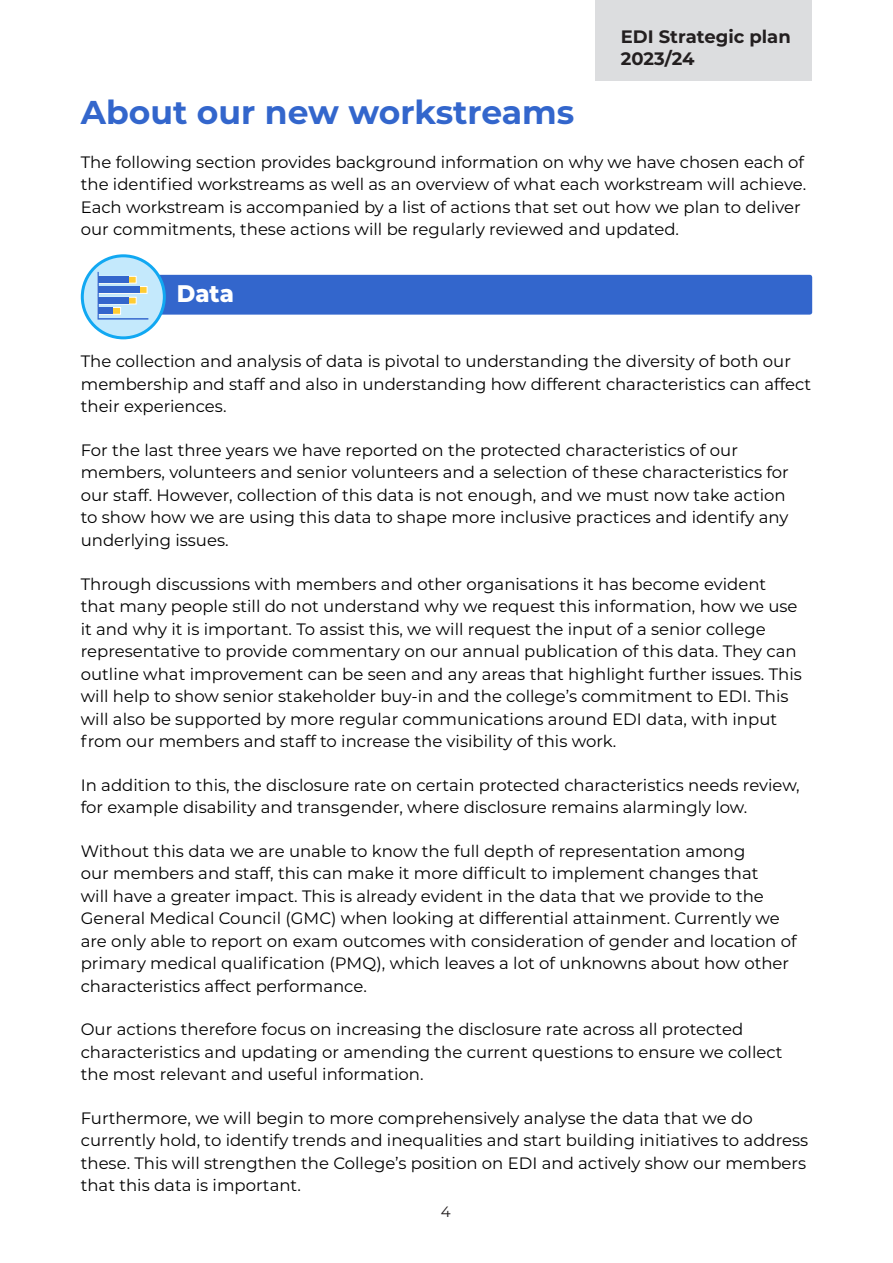
<style>
.page{position:relative;width:893px;height:1263px;background:#fff}
.page>*{position:absolute;margin:0;border:0;box-sizing:border-box;transform-origin:0 0}
.t1{font:700 33px "Montserrat";color:#36c}
.t2{font:800 24px "Montserrat";color:#fff;scale:.94 1}
.t3{font:700 18px/21.6px "Montserrat";color:#231f20}
.t4{font:16.5px/22.5px "Montserrat";color:#000}
.t5{font:15px "Montserrat";color:#231f20}
</style>
<div class="page">
<div style="left:595px;top:0;width:217px;height:81px;background:#dcdddf"></div>
<div style="left:149px;top:275px;width:663px;height:40px;background:#36c;border:4px solid #36c"></div>
<div style="left:82px;top:256px;width:82px;height:82px;background:#c4e9fc;border-radius:50%"></div>
<div style="left:81px;top:254px;width:85px;height:85px;border:3px solid #11a8f2;border-radius:50%"></div>
<svg style="left:98px;top:272px;width:50px;height:48px"></svg>
<p class="t3" style="left:621px;top:25px;width:172px">EDI Strategic plan<br>2023/24</p>
<p class="t1" style="left:81px;top:89px;width:495px">About our new workstreams</p>
<p class="t4" style="left:81px;top:150px;width:727px">The following section provides background information on why we have chosen each of the identified workstreams as well as an overview of what each workstream will achieve.<br>Each workstream is accompanied by a list of actions that set out how we plan to deliver our commitments, these actions will be regularly reviewed and updated.</p>
<p class="t2" style="left:177px;top:276px;width:62px">Data</p>
<p class="t4" style="left:81px;top:350px;width:732px">The collection and analysis of data is pivotal to understanding the diversity of both our membership and staff and also in understanding how different characteristics can affect their experiences.</p>
<p class="t4" style="left:81px;top:438px;width:710px">For the last three years we have reported on the protected characteristics of our members, volunteers and senior volunteers and a selection of these characteristics for our staff. However, collection of this data is not enough, and we must now take action to show how we are using this data to shape more inclusive practices and identify any underlying issues.</p>
<p class="t4" style="left:81px;top:572px;width:723px">Through discussions with members and other organisations it has become evident that many people still do not understand why we request this information, how we use it and why it is important. To assist this, we will request the input of a senior college representative to provide commentary on our annual publication of this data. They can outline what improvement can be seen and any areas that highlight further issues. This will help to show senior stakeholder buy-in and the college’s commitment to EDI. This will also be supported by more regular communications around EDI data, with input from our members and staff to increase the visibility of this work.</p>
<p class="t4" style="left:81px;top:773px;width:720px">In addition to this, the disclosure rate on certain protected characteristics needs review, for example disability and transgender, where disclosure remains alarmingly low.</p>
<p class="t4" style="left:81px;top:839px;width:717px">Without this data we are unable to know the full depth of representation among<br>our members and staff, this can make it more difficult to implement changes that<br>will have a greater impact. This is already evident in the data that we provide to the General Medical Council (GMC) when looking at differential attainment. Currently we are only able to report on exam outcomes with consideration of gender and location of primary medical qualification (PMQ), which leaves a lot of unknowns about how other characteristics affect performance.</p>
<p class="t4" style="left:81px;top:1017px;width:703px">Our actions therefore focus on increasing the disclosure rate across all protected characteristics and updating or amending the current questions to ensure we collect the most relevant and useful information.</p>
<p class="t4" style="left:81px;top:1106px;width:729px">Furthermore, we will begin to more comprehensively analyse the data that we do currently hold, to identify trends and inequalities and start building initiatives to address these. This will strengthen the College’s position on EDI and actively show our members that this data is important.</p>
<p class="t5" style="left:441px;top:1202px;width:11px">4</p>
</div>
